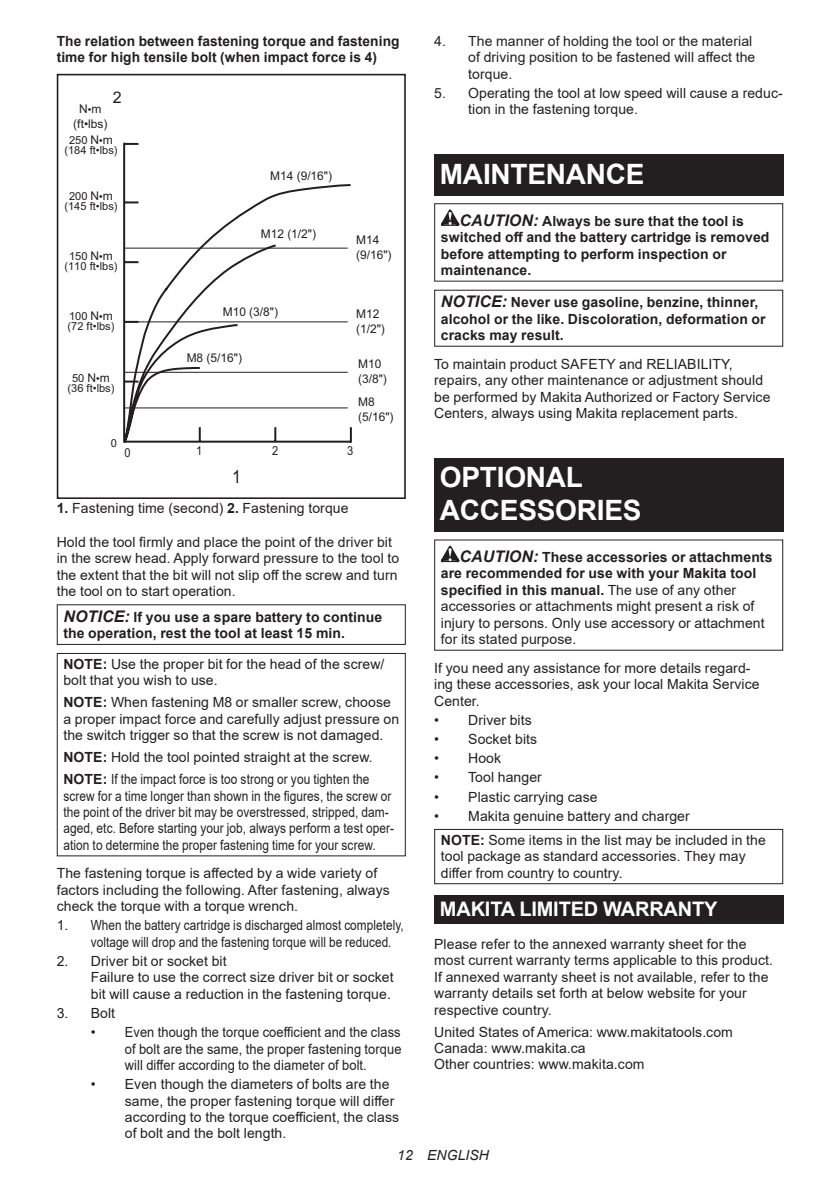
<style>
.page{position:relative;width:840px;height:1191px;background:#fff}
.page>*{position:absolute;margin:0;border:0;box-sizing:border-box;transform-origin:0 0}
.t1{font:700 28px/32.8px "Arial";letter-spacing:-.01em;color:#fff}
.t2{font:700 20px "Arial";letter-spacing:-.01em;color:#fff}
.t3{font:18px "Arial";color:#231f20;scale:.89 1}
.t4{font:16px "Arial";color:#231f20}
.t5{font:14px/16.4px "Arial";letter-spacing:.005em;color:#231f20}
.t6{font:700 14px/16.4px "Arial";letter-spacing:.005em;color:#231f20}
.t7{font:14px/16.4px "Arial";letter-spacing:.005em;color:#231f20;scale:.85 1}
.t8{font:italic 14px "Arial";letter-spacing:.005em;color:#231f20}
.t9{font:12.4px "Arial";color:#231f20;scale:.89 1}
.t10{font:12px/14.4px "Arial";color:#231f20}
.t11{font:11px/10px "Arial";color:#231f20;text-align:center}
.s1{font-family:"Koz Go Pr 6 N Regular 90 msp RKSJ H"}
.s2{font-size:12px}
.s3{font-family:"Koz Go Pr 6 N Regular 90 msp RKSJ H";font-size:12px}
.s4{font-weight:700}
.s5{font-style:italic;font-size:16px}
.s6{font-weight:700;font-style:italic;font-size:16px}
</style>
<div class="page">
<div style="left:57px;top:74px;width:348px;height:425px;border:2px solid #231f20"></div>
<svg style="left:123px;top:183px;width:229px;height:260px"></svg>
<div style="left:57px;top:604px;width:348px;height:41px;border:1px solid #231f20"></div>
<div style="left:57px;top:653px;width:348px;height:203px;border:1px solid #231f20"></div>
<div style="left:434px;top:154px;width:348px;height:41px;background:#231f20"></div>
<svg style="left:440px;top:209px;width:19px;height:17px"></svg>
<div style="left:434px;top:203px;width:348px;height:79px;border:1px solid #231f20"></div>
<div style="left:434px;top:457px;width:348px;height:74px;background:#231f20"></div>
<svg style="left:440px;top:546px;width:19px;height:16px"></svg>
<div style="left:434px;top:829px;width:348px;height:55px;border:1px solid #231f20"></div>
<div style="left:434px;top:895px;width:348px;height:29px;background:#231f20"></div>
<p class="t6" style="left:57px;top:33px;width:344px">The relation between fastening torque and fastening time for high tensile bolt (when impact force is 4)</p>
<p class="t4" style="left:113px;top:86px;width:10px">2</p>
<p class="t10" style="left:73px;top:102px;width:36px;text-align:center">N<span class="s1">•</span>m (ft•lbs)</p>
<p class="t11" style="left:64px;top:135px;width:55px">250 <span class="s2">N</span><span class="s3">•</span><span class="s2">m </span>(184 ft•lbs)</p>
<p class="t11" style="left:64px;top:191px;width:55px">200 <span class="s2">N</span><span class="s3">•</span><span class="s2">m </span>(145 ft•lbs)</p>
<p class="t11" style="left:64px;top:251px;width:55px">150 <span class="s2">N</span><span class="s3">•</span><span class="s2">m </span>(110 ft•lbs)</p>
<p class="t11" style="left:67px;top:311px;width:48px;text-align:left">100 <span class="s2">N</span><span class="s3">•</span><span class="s2">m </span>(72 ft•lbs)</p>
<p class="t11" style="left:67px;top:373px;width:48px">50 <span class="s2">N</span><span class="s3">•</span><span class="s2">m </span>(36 ft•lbs)</p>
<p class="t10" style="left:270px;top:169px;width:63px">M14 (9/16")</p>
<p class="t10" style="left:261px;top:227px;width:57px">M12 (1/2")</p>
<p class="t10" style="left:223px;top:305px;width:57px">M10 (3/8")</p>
<p class="t10" style="left:187px;top:351px;width:57px">M8 (5/16")</p>
<p class="t10" style="left:356px;top:233px;width:37px">M14 (9/16")</p>
<p class="t10" style="left:356px;top:307px;width:30px">M12 (1/2")</p>
<p class="t10" style="left:358px;top:357px;width:30px">M10 (3/8")</p>
<p class="t10" style="left:358px;top:395px;width:37px">M8 (5/16")</p>
<p class="t11" style="left:111px;top:438px;width:8px">0</p>
<p class="t9" style="left:124px;top:444px;width:8px">0</p>
<p class="t9" style="left:196px;top:442px;width:8px">1</p>
<p class="t9" style="left:272px;top:442px;width:8px">2</p>
<p class="t9" style="left:347px;top:442px;width:8px">3</p>
<p class="t3" style="left:232px;top:464px;width:11px">1</p>
<p class="t5" style="left:57px;top:499px;width:293px"><span class="s4">1.</span> Fastening time (second) <span class="s4">2.</span> Fastening torque</p>
<p class="t5" style="left:57px;top:534px;width:344px">Hold the tool firmly and place the point of the driver bit in the screw head. Apply forward pressure to the tool to the extent that the bit will not slip off the screw and turn the tool on to start operation.</p>
<p class="t6" style="left:63px;top:609px;width:320px"><span class="s5">NOTICE:</span> If you use a spare battery to continue the operation, rest the tool at least 15 min.</p>
<p class="t5" style="left:63px;top:655px;width:322px"><span class="s4">NOTE:</span> Use the proper bit for the head of the screw/ bolt that you wish to use.</p>
<p class="t5" style="left:63px;top:694px;width:337px"><span class="s4">NOTE:</span> When fastening M8 or smaller screw, choose a proper impact force and carefully adjust pressure on the switch trigger so that the screw is not damaged.</p>
<p class="t5" style="left:63px;top:746px;width:311px;line-height:22px"><span class="s4">NOTE:</span> Hold the tool pointed straight at the screw.<br><span class="s4">NOTE:</span> If the impact force is too strong or you tighten the</p>
<p class="t7" style="left:63px;top:787px;width:390px">screw for a time longer than shown in the figures, the screw or the point of the driver bit may be overstressed, stripped, dam&shy;aged, etc. Before starting your job, always perform a test oper&shy;ation to determine the proper fastening time for your screw.</p>
<p class="t5" style="left:57px;top:865px;width:334px">The fastening torque is affected by a wide variety of factors including the following. After fastening, always check the torque with a torque wrench.</p>
<p class="t5" style="left:91px;top:917px;width:314px;text-indent:-34px">1. When the battery cartridge is discharged almost completely, voltage will drop and the fastening torque will be reduced.</p>
<p class="t5" style="left:91px;top:952px;width:304px;text-indent:-34px">2. Driver bit or socket bit<br>Failure to use the correct size driver bit or socket bit will cause a reduction in the fastening torque.</p>
<p class="t5" style="left:57px;top:1004px;width:60px">3. Bolt</p>
<p class="t5" style="left:125px;top:1024px;width:278px;text-align:justify;text-indent:-34px">• Even though the torque coefficient and the class of bolt are the same, the proper fastening torque will differ according to the diameter of bolt.</p>
<p class="t5" style="left:125px;top:1076px;width:275px;text-indent:-34px">• Even though the diameters of bolts are the same, the proper fastening torque will differ according to the torque coefficient, the class of bolt and the bolt length.</p>
<p class="t5" style="left:468px;top:33px;width:288px;text-indent:-34px">4. The manner of holding the tool or the material of driving position to be fastened will affect the torque.</p>
<p class="t5" style="left:468px;top:85px;width:316px;text-indent:-34px">5. Operating the tool at low speed will cause a reduc&shy;tion in the fastening torque.</p>
<h1 class="t1" style="left:439px;top:158px;width:206px">MAINTENANCE</h1>
<p class="t6" style="left:440px;top:213px;width:330px;text-indent:19px"><span class="s5">CAUTION:</span> Always be sure that the tool is switched off and the battery cartridge is removed before attempting to perform inspection or maintenance.</p>
<p class="t6" style="left:440px;top:294px;width:326px"><span class="s5">NOTICE:</span> Never use gasoline, benzine, thinner, alcohol or the like. Discoloration, deformation or cracks may result.</p>
<p class="t5" style="left:434px;top:355px;width:337px">To maintain product SAFETY and RELIABILITY, repairs, any other maintenance or adjustment should be performed by Makita Authorized or Factory Service Centers, always using Makita replacement parts.</p>
<h1 class="t1" style="left:439px;top:461px;width:203px">OPTIONAL<br>ACCESSORIES</h1>
<p class="t5" style="left:440px;top:549px;width:333px;text-indent:19px"><span class="s6">CAUTION:</span> <span class="s4">These accessories or attachments are recommended for use with your Makita tool specified in this manual.</span> The use of any other accessories or attachments might present a risk of injury to persons. Only use accessory or attachment for its stated purpose.</p>
<p class="t5" style="left:434px;top:659px;width:327px">If you need any assistance for more details regard&shy;ing these accessories, ask your local Makita Service<br>Center.</p>
<p class="t5" style="left:434px;top:711px;width:99px">• Driver bits</p>
<p class="t5" style="left:434px;top:730px;width:104px">• Socket bits</p>
<p class="t5" style="left:434px;top:750px;width:68px">• Hook</p>
<p class="t5" style="left:434px;top:769px;width:109px">• Tool hanger</p>
<p class="t5" style="left:434px;top:788px;width:165px">• Plastic carrying case</p>
<p class="t5" style="left:440px;top:804px;width:326px;line-height:23.8px;text-indent:-7px">• Makita genuine battery and charger<br><span class="s4">NOTE:</span> Some items in the list may be included in the</p>
<p class="t5" style="left:440px;top:848px;width:306px">tool package as standard accessories. They may differ from country to country.</p>
<h2 class="t2" style="left:439px;top:894px;width:279px">MAKITA LIMITED WARRANTY</h2>
<p class="t5" style="left:434px;top:935px;width:340px">Please refer to the annexed warranty sheet for the most current warranty terms applicable to this product.<br>If annexed warranty sheet is not available, refer to the warranty details set forth at below website for your respective country.</p>
<p class="t5" style="left:434px;top:1023px;width:300px">United States of America: www.makitatools.com<br>Canada: www.makita.ca<br>Other countries: www.makita.com</p>
<p class="t8" style="left:397px;top:1146px;width:93px">12 ENGLISH</p>
</div>
